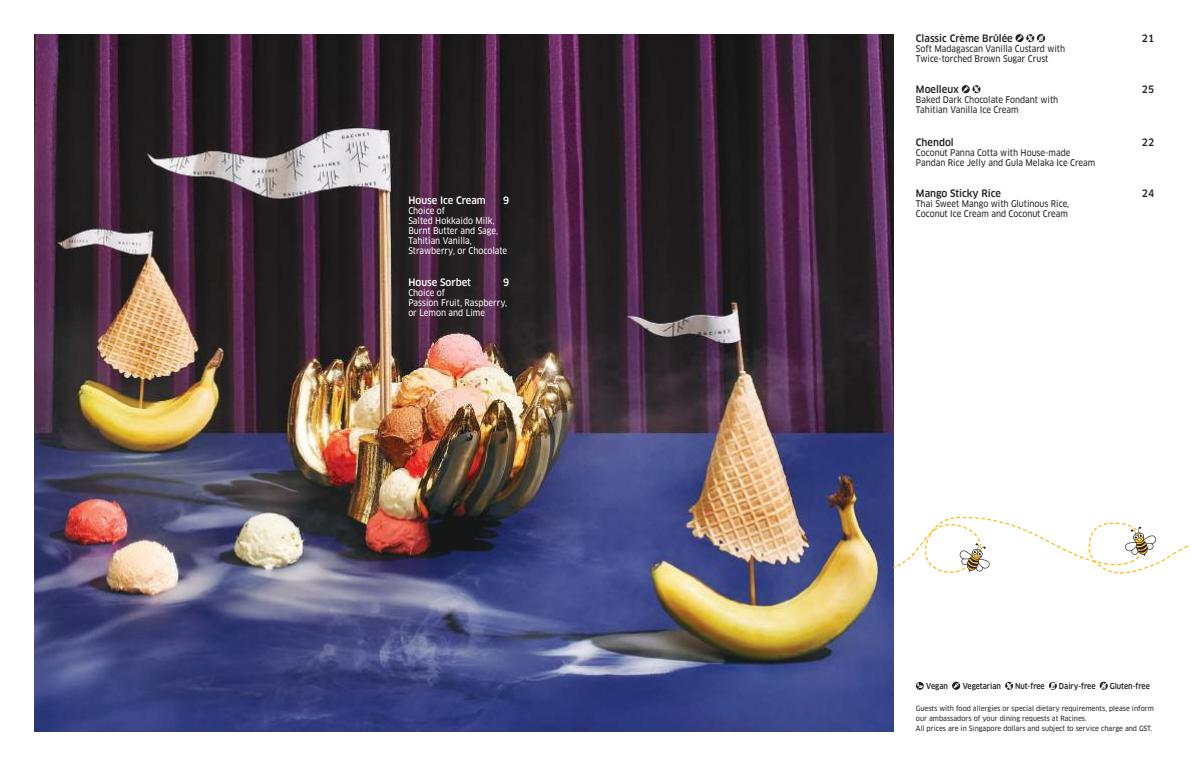
<style>
.page{position:relative;width:1191px;height:766px;background:#fff}
.page>*{position:absolute;margin:0;border:0;box-sizing:border-box;transform-origin:0 0}
.t1{font:500 10px "Clan OT";color:#241f1f;scale:.95 1}
.t2{font:500 10px "Clan OT";color:#fff;scale:.95 1}
.t3{font:9px/10px "Clan OT News";color:#241f1f;scale:.9 1}
.t4{font:9px/10px "Clan OT News";color:#fff;scale:.9 1}
.t5{font:500 8px "Clan OT";color:#241f1f;scale:.9 1}
.t6{font:7px/10px "Clan OT News";color:#241f1f;scale:.95 1}
</style>
<div class="page">
<img style="left:34px;top:34px;width:859px;height:697px">
<svg style="left:893px;top:516px;width:298px;height:61px"></svg>
<svg style="left:1015px;top:34px;width:30px;height:8px"></svg>
<svg style="left:961px;top:85px;width:19px;height:8px"></svg>
<svg style="left:916px;top:682px;width:7px;height:7px"></svg>
<svg style="left:952px;top:681px;width:8px;height:8px"></svg>
<svg style="left:1005px;top:681px;width:8px;height:8px"></svg>
<svg style="left:1049px;top:681px;width:7px;height:8px"></svg>
<svg style="left:1099px;top:681px;width:8px;height:8px"></svg>
<p class="t2" style="left:408px;top:194px;width:83px">House Ice Cream</p>
<p class="t2" style="left:503px;top:194px;width:8px">9</p>
<p class="t4" style="left:408px;top:205px;width:111px">Choice of<br>Salted Hokkaido Milk,<br>Burnt Butter and Sage,<br>Tahitian Vanilla,<br>Strawberry, or Chocolate</p>
<p class="t2" style="left:408px;top:276px;width:67px">House Sorbet</p>
<p class="t2" style="left:503px;top:276px;width:8px">9</p>
<p class="t4" style="left:408px;top:287px;width:111px">Choice of<br>Passion Fruit, Raspberry, or Lemon and Lime</p>
<p class="t1" style="left:916px;top:33px;width:103px">Classic Crème Brûlée</p>
<p class="t1" style="left:1141px;top:33px;width:14px">21</p>
<p class="t3" style="left:916px;top:44px;width:167px">Soft Madagascan Vanilla Custard with<br>Twice-torched Brown Sugar Crust</p>
<p class="t1" style="left:916px;top:84px;width:47px">Moelleux</p>
<p class="t1" style="left:1141px;top:84px;width:14px">25</p>
<p class="t3" style="left:916px;top:95px;width:160px">Baked Dark Chocolate Fondant with<br>Tahitian Vanilla Ice Cream</p>
<p class="t1" style="left:916px;top:137px;width:41px">Chendol</p>
<p class="t1" style="left:1141px;top:137px;width:14px">22</p>
<p class="t3" style="left:916px;top:148px;width:201px">Coconut Panna Cotta with House-made<br>Pandan Rice Jelly and Gula Melaka Ice Cream</p>
<p class="t1" style="left:916px;top:188px;width:91px">Mango Sticky Rice</p>
<p class="t1" style="left:1141px;top:188px;width:14px">24</p>
<p class="t3" style="left:916px;top:199px;width:172px">Thai Sweet Mango with Glutinous Rice,<br>Coconut Ice Cream and Coconut Cream</p>
<p class="t5" style="left:926px;top:681px;width:26px">Vegan</p>
<p class="t5" style="left:962px;top:681px;width:44px">Vegetarian</p>
<p class="t5" style="left:1015px;top:681px;width:34px">Nut-free</p>
<p class="t5" style="left:1059px;top:681px;width:42px">Dairy-free</p>
<p class="t5" style="left:1109px;top:681px;width:46px">Gluten-free</p>
<p class="t6" style="left:916px;top:703px;width:252px">Guests with food allergies or special dietary requirements, please inform our ambassadors of your dining requests at Racines.<br>All prices are in Singapore dollars and subject to service charge and GST.</p>
</div>
